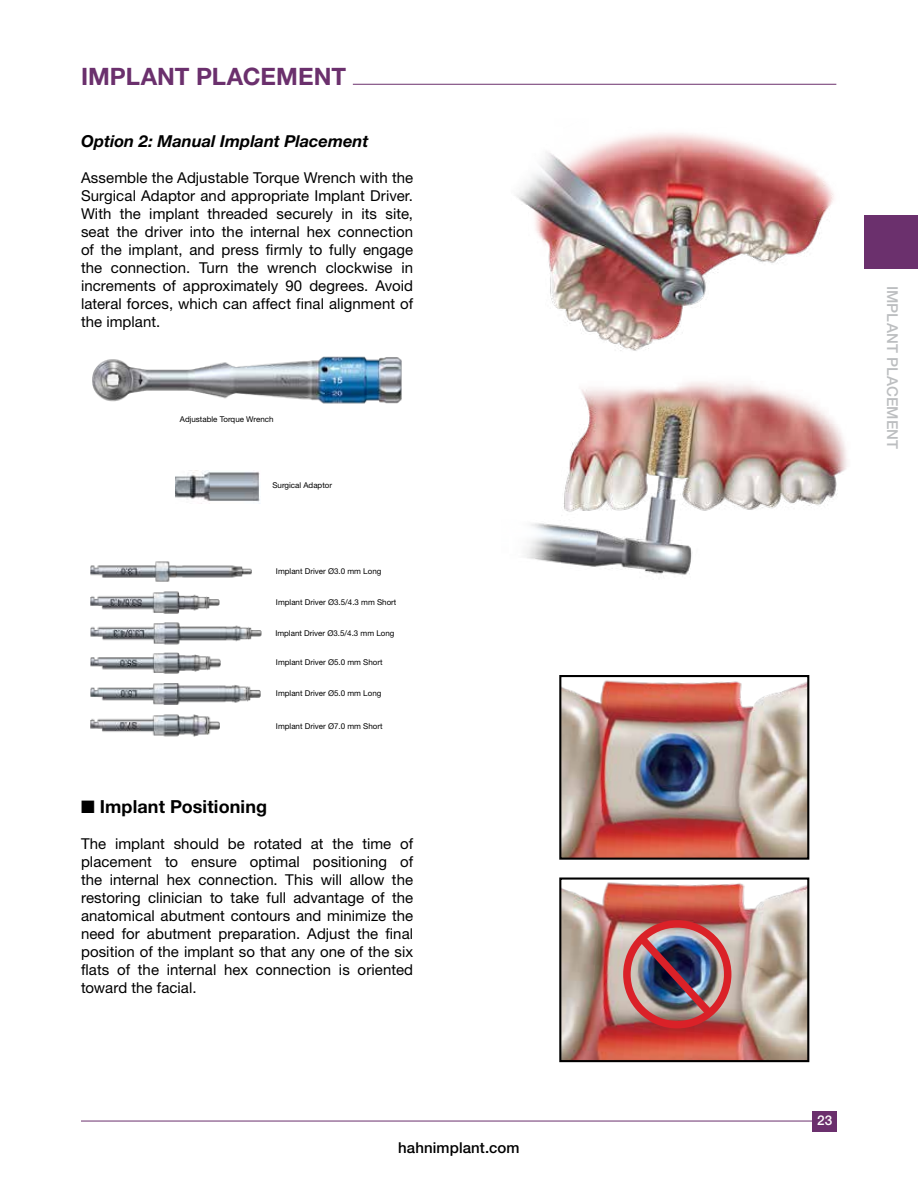
<style>
.page{position:relative;width:918px;height:1188px;background:#fff}
.page>*{position:absolute;margin:0;border:0;box-sizing:border-box;transform-origin:0 0}
.t1{font:700 24px "Helvetica Neue LT Std";letter-spacing:.005em;color:#6b306d}
.t2{font:700 18px "Helvetica Neue LT Std";letter-spacing:.005em;color:#000}
.t3{font:italic 700 16.5px "Helvetica Neue LT Std";color:#000}
.t4{font:15px/18px "Helvetica Neue LT Std";letter-spacing:.005em;color:#000;text-align:justify}
.t5{font:500 15px "Helvetica Neue LT Std";letter-spacing:.005em;color:#bcbec0}
.t6{font:500 15px "Helvetica Neue LT Std";letter-spacing:.005em;color:#000}
.t7{font:500 13.5px "Helvetica Neue LT Std";color:#fff}
.t8{font:7.95px "Helvetica Neue LT Std";color:#000}
</style>
<div class="page">
<hr style="left:81px;top:1121px;width:744px;height:1px;background:#6b306d">
<div style="left:813px;top:1111px;width:24px;height:20px;background:#6b306d"></div>
<div style="left:865px;top:215px;width:53px;height:53px;background:#6b306d"></div>
<img style="left:562px;top:680px;width:244px;height:177px">
<div style="left:559px;top:675px;width:250px;height:185px;border:2px solid #000"></div>
<img style="left:562px;top:882px;width:244px;height:177px">
<div style="left:559px;top:877px;width:250px;height:185px;border:2px solid #000"></div>
<img style="left:524px;top:382px;width:323px;height:193px">
<img style="left:516px;top:133px;width:318px;height:218px">
<img style="left:176px;top:471px;width:84px;height:31px">
<img style="left:91px;top:561px;width:161px;height:21px">
<img style="left:90px;top:714px;width:130px;height:23px">
<img style="left:91px;top:653px;width:130px;height:21px">
<img style="left:90px;top:683px;width:171px;height:22px">
<img style="left:91px;top:591px;width:129px;height:23px">
<img style="left:90px;top:622px;width:172px;height:23px">
<div style="left:623px;top:920px;width:108px;height:108px;border:8px solid #da2128;border-radius:50%"></div>
<img style="left:631px;top:928px;width:89px;height:95px">
<img style="left:92px;top:356px;width:310px;height:48px">
<hr style="left:353px;top:84px;width:483px;height:1px;background:#6b306d">
<h1 class="t1" style="left:81px;top:61px;width:267px">IMPLANT PLACEMENT</h1>
<p class="t3" style="left:81px;top:131px;width:289px">Option 2: Manual Implant Placement</p>
<p class="t4" style="left:81px;top:168px;width:334px">Assemble the Adjustable Torque Wrench with the Surgical Adaptor and appropriate Implant Driver.<br>With the implant threaded securely in its site, seat the driver into the internal hex connection of the implant, and press firmly to fully engage the connection. Turn the wrench clockwise in increments of approximately 90 degrees. Avoid lateral forces, which can affect final alignment of the implant.</p>
<p class="t8" style="left:180px;top:414px;width:95px">Adjustable Torque Wrench</p>
<p class="t8" style="left:272px;top:481px;width:61px">Surgical Adaptor</p>
<p class="t8" style="left:276px;top:566px;width:107px">Implant Driver Ø3.0 mm Long</p>
<p class="t8" style="left:276px;top:598px;width:122px">Implant Driver Ø3.5/4.3 mm Short</p>
<p class="t8" style="left:275px;top:628px;width:121px">Implant Driver Ø3.5/4.3 mm Long</p>
<p class="t8" style="left:276px;top:657px;width:108px">Implant Driver Ø5.0 mm Short</p>
<p class="t8" style="left:276px;top:689px;width:107px">Implant Driver Ø5.0 mm Long</p>
<p class="t8" style="left:276px;top:721px;width:108px">Implant Driver Ø7.0 mm Short</p>
<p class="t2" style="left:81px;top:795px;width:188px">■ Implant Positioning</p>
<p class="t4" style="left:81px;top:834px;width:334px">The implant should be rotated at the time of placement to ensure optimal positioning of the internal hex connection. This will allow the restoring clinician to take full advantage of the anatomical abutment contours and minimize the need for abutment preparation. Adjust the final position of the implant so that any one of the six flats of the internal hex connection is oriented toward the facial.</p>
<p class="t6" style="left:398px;top:1139px;width:123px">hahnimplant.com</p>
<p class="t5" style="left:902px;top:286px;width:165px;rotate:90deg">IMPLANT PLACEMENT</p>
<p class="t7" style="left:817px;top:1112px;width:17px">23</p>
</div>
